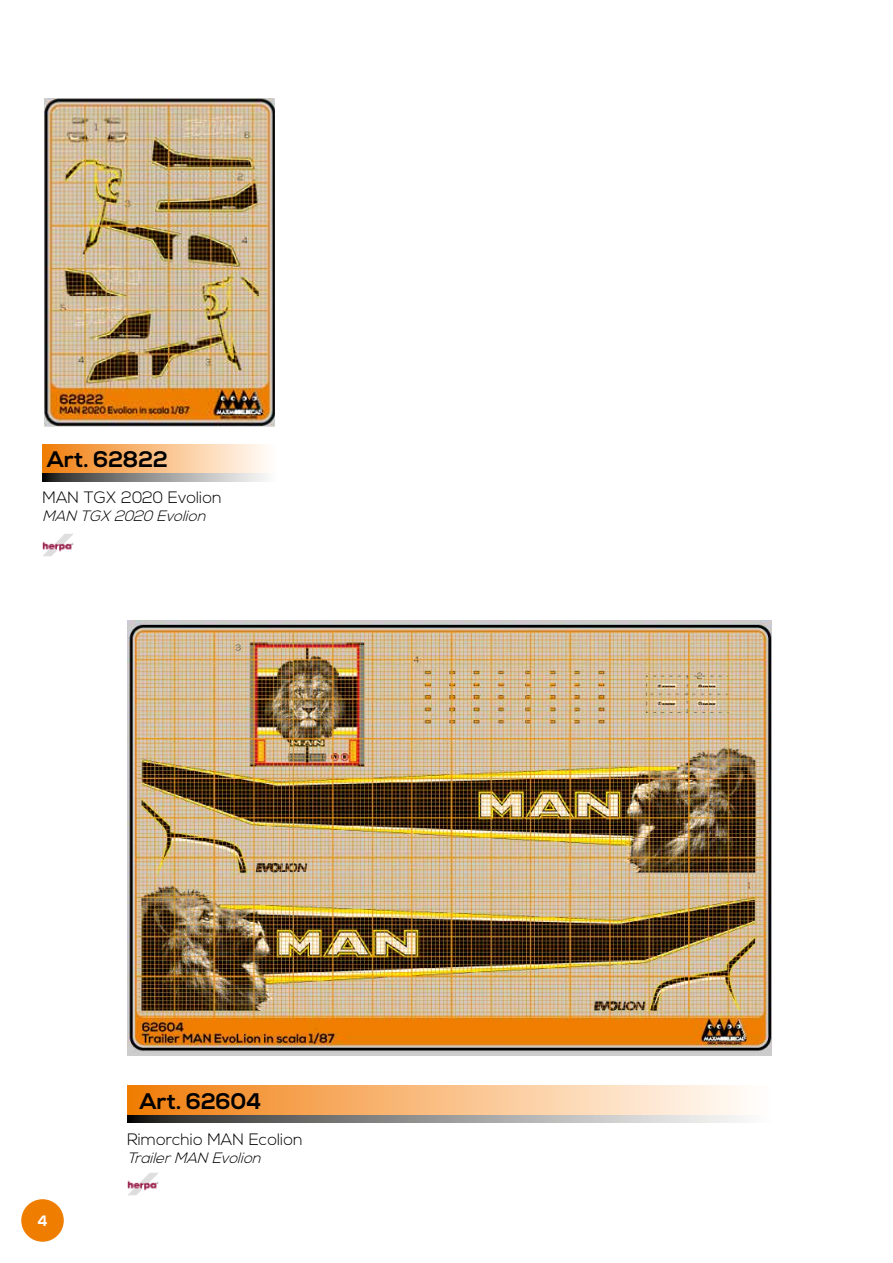
<style>
.page{position:relative;width:893px;height:1263px;background:#fff}
.page>*{position:absolute;margin:0;border:0;box-sizing:border-box;transform-origin:0 0}
.t1{font:700 22.5px "Nexa";color:#000}
.t2{font:300 16.5px "Nexa";color:#000}
.t3{font:italic 300 15px "Nexa";color:#000}
.t4{font:700 15px "Nexa";color:#fff}
</style>
<div class="page">
<div style="left:21px;top:1199px;width:43px;height:43px;background:#ef7d00;border-radius:50%"></div>
<img style="left:46px;top:100px;width:227px;height:325px">
<div style="left:43px;top:97px;width:233px;height:331px;border:2px solid #fff"></div>
<svg style="left:43px;top:473px;width:222px;height:8px;background:#919190"></svg>
<div style="left:43px;top:444px;width:233px;height:29px;background:linear-gradient(to right,#f17f0d,#fff)"></div>
<img style="left:43px;top:533px;width:31px;height:23px">
<img style="left:127px;top:621px;width:644px;height:435px">
<svg style="left:127px;top:1115px;width:612px;height:8px;background:#919190"></svg>
<div style="left:127px;top:1086px;width:644px;height:29px;background:linear-gradient(to right,#f17e0d,#fff)"></div>
<img style="left:127px;top:1172px;width:32px;height:24px">
<h1 class="t1" style="left:47px;top:446px;width:122px">Art. 62822</h1>
<p class="t2" style="left:43px;top:488px;width:181px">MAN TGX 2020 Evolion</p>
<p class="t3" style="left:43px;top:507px;width:169px">MAN TGX 2020 Evolion</p>
<h1 class="t1" style="left:140px;top:1088px;width:123px">Art. 62604</h1>
<p class="t4" style="left:37px;top:1212px;width:12px">4</p>
<p class="t2" style="left:127px;top:1129px;width:177px">Rimorchio MAN Ecolion</p>
<p class="t3" style="left:127px;top:1149px;width:140px">TrailerMAN Evolion</p>
</div>
